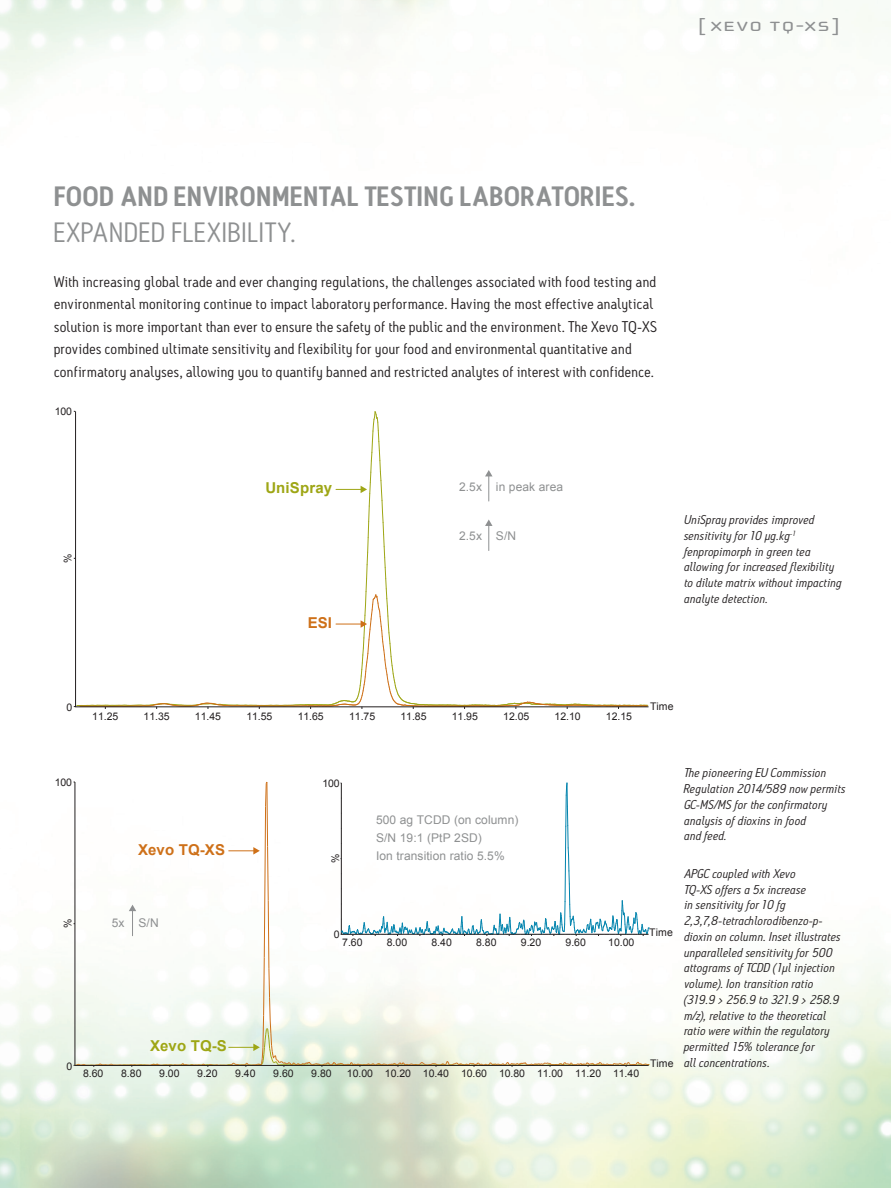
<style>
.page{position:relative;width:891px;height:1188px;background:#fff}
.page>*{position:absolute;margin:0;border:0;box-sizing:border-box;transform-origin:0 0}
.t1{font:600 27px "Antitled OT";letter-spacing:.035em;color:#8e9091;scale:1.05 1}
.t2{font:27px "Antitled OT";letter-spacing:.04em;color:#8e9091;scale:1.05 1}
.t3{font:19.5px "Cholla Unicase";letter-spacing:.06em;color:#8e9091;scale:1.25 1}
.t4{font:15px/22.5px "Antitled OT";letter-spacing:.02em;color:#231f20;scale:1.05 1}
.t5{font:700 15px "Arial";letter-spacing:.01em;color:#9ea615}
.t6{font:700 15px "Arial";letter-spacing:.01em;color:#ce7018}
.t7{font:italic 12.3px/15.8px "Antitled OT";letter-spacing:.015em;color:#231f20;scale:1.05 1}
.t8{font:12px/18px "Arial";letter-spacing:.01em;color:#8e9091}
.t9{font:10.5px "Arial";letter-spacing:-.005em;color:#231f20}
</style>
<div class="page">
<svg style="left:74px;top:781px;width:576px;height:365px"></svg>
<svg style="left:75px;top:411px;width:574px;height:297px"></svg>
<h2 class="t3" style="left:698px;top:16px;width:115px">[ XEVO TQ-XS]</h2>
<h1 class="t1" style="left:54px;top:180px;width:555px">FOOD AND ENVIRONMENTAL TESTING LABORATORIES.</h1>
<h1 class="t2" style="left:54px;top:217px;width:232px">EXPANDED FLEXIBILITY.</h1>
<p class="t4" style="left:54px;top:270px;width:576px">With increasing global trade and ever changing regulations, the challenges associated with food testing and environmental monitoring continue to impact laboratory performance. Having the most effective analytical solution is more important than ever to ensure the safety of the public and the environment. The Xevo TQ-XS provides combined ultimate sensitivity and flexibility for your food and environmental quantitative and confirmatory analyses, allowing you to quantify banned and restricted analytes of interest with confidence.</p>
<p class="t9" style="left:55px;top:405px;width:19px">100</p>
<p class="t9" style="left:61px;top:563px;width:11px;rotate:-90deg">%</p>
<p class="t5" style="left:265px;top:478px;width:68px">UniSpray</p>
<p class="t6" style="left:308px;top:613px;width:26px">ESI</p>
<p class="t8" style="left:459px;top:478px;width:106px">2.5x in peak area</p>
<p class="t8" style="left:459px;top:527px;width:59px">2.5x S/N</p>
<p class="t7" style="left:684px;top:512px;width:152px">UniSpray provides improved sensitivity for 10 µg.kg<sup>-1 </sup>fenpropimorph in green tea allowing for increased flexibility to dilute matrix without impacting analyte detection.</p>
<p class="t9" style="left:66px;top:700px;width:7px">0</p>
<p class="t9" style="left:92px;top:709px;width:28px">11.25</p>
<p class="t9" style="left:144px;top:709px;width:28px">11.35</p>
<p class="t9" style="left:195px;top:709px;width:28px">11.45</p>
<p class="t9" style="left:246px;top:709px;width:28px">11.55</p>
<p class="t9" style="left:298px;top:709px;width:28px">11.65</p>
<p class="t9" style="left:349px;top:709px;width:28px">11.75</p>
<p class="t9" style="left:400px;top:709px;width:28px">11.85</p>
<p class="t9" style="left:452px;top:709px;width:28px">11.95</p>
<p class="t9" style="left:503px;top:709px;width:28px">12.05</p>
<p class="t9" style="left:555px;top:709px;width:28px">12.10</p>
<p class="t9" style="left:606px;top:709px;width:28px">12.15</p>
<p class="t9" style="left:650px;top:699px;width:25px">Time</p>
<p class="t9" style="left:55px;top:776px;width:19px">100</p>
<p class="t9" style="left:61px;top:928px;width:11px;rotate:-90deg">%</p>
<p class="t9" style="left:66px;top:1059px;width:7px">0</p>
<p class="t6" style="left:138px;top:840px;width:89px">Xevo TQ-XS</p>
<p class="t8" style="left:112px;top:914px;width:48px">5x S/N</p>
<p class="t9" style="left:322px;top:776px;width:19px">100</p>
<p class="t9" style="left:329px;top:863px;width:11px;rotate:-90deg">%</p>
<p class="t8" style="left:376px;top:811px;width:144px">500 ag TCDD (on column)<br>S/N 19:1 (PtP 2SD)<br>Ion transition ratio 5.5%</p>
<p class="t9" style="left:334px;top:927px;width:7px">0</p>
<p class="t9" style="left:342px;top:935px;width:22px">7.60</p>
<p class="t9" style="left:387px;top:935px;width:22px">8.00</p>
<p class="t9" style="left:432px;top:935px;width:22px">8.40</p>
<p class="t9" style="left:476px;top:935px;width:22px">8.80</p>
<p class="t9" style="left:521px;top:935px;width:22px">9.20</p>
<p class="t9" style="left:566px;top:935px;width:22px">9.60</p>
<p class="t9" style="left:608px;top:935px;width:28px">10.00</p>
<p class="t9" style="left:83px;top:1067px;width:22px">8.60</p>
<p class="t5" style="left:150px;top:1036px;width:78px">Xevo TQ-S</p>
<p class="t9" style="left:121px;top:1067px;width:22px">8.80</p>
<p class="t9" style="left:159px;top:1067px;width:22px">9.00</p>
<p class="t9" style="left:197px;top:1067px;width:22px">9.20</p>
<p class="t9" style="left:235px;top:1067px;width:22px">9.40</p>
<p class="t9" style="left:273px;top:1067px;width:22px">9.60</p>
<p class="t9" style="left:311px;top:1067px;width:22px">9.80</p>
<p class="t9" style="left:347px;top:1067px;width:294px">10.00 10.20 10.40 10.60 10.80 11.00 11.20 11.40</p>
<p class="t9" style="left:649px;top:926px;width:25px">Time</p>
<p class="t9" style="left:650px;top:1056px;width:25px">Time</p>
<p class="t7" style="left:684px;top:765px;width:155px">The pioneering EU Commission<br>Regulation 2014/589 now permits<br>GC-MS/MS for the confirmatory analysis of dioxins in food<br>and feed.</p>
<p class="t7" style="left:684px;top:865px;width:151px">APGC coupled with Xevo<br>TQ-XS offers a 5x increase<br>in sensitivity for 10 fg<br>2,3,7,8-tetrachlorodibenzo-p&shy;dioxin on column. Inset illustrates unparalleled sensitivity for 500 attograms of TCDD (1µl injection volume). Ion transition ratio (319.9 &gt; 256.9 to 321.9 &gt; 258.9 m/z), relative to the theoretical ratio were within the regulatory permitted 15% tolerance for<br>all concentrations.</p>
</div>
